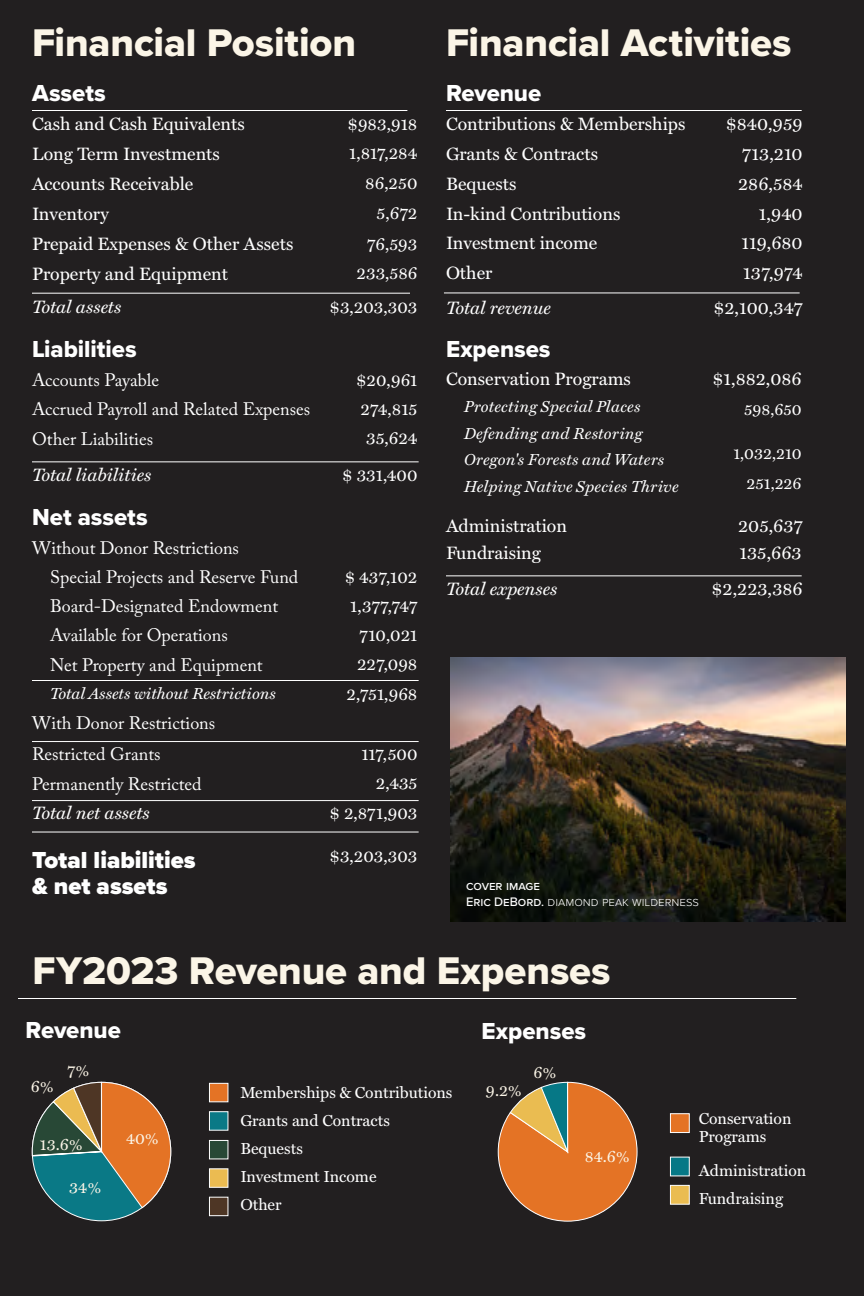
<style>
.page{position:relative;width:864px;height:1296px;background:#221f20}
.page>*{position:absolute;margin:0;border:0;box-sizing:border-box;transform-origin:0 0}
.t1{font:40px "Proxima Nova Extrabld";letter-spacing:-.005em;color:#fbf5e7}
.t2{font:24px "Proxima Nova Extrabld";color:#fff}
.t3{font:900 24px/26px "Proxima Nova";color:#fff}
.t4{font:18px "Miller Text";color:#fff}
.t5{font:18px/29.2px "Adobe Caslon Pro";color:#fff}
.t6{font:italic 18px "Miller Text";color:#fff}
.t7{font:17px "Miller Text";color:#fff}
.t8{font:16px/28.2px "Miller Text";color:#fff}
.t9{font:italic 16px/26.8px "Miller Text";letter-spacing:.015em;color:#fff}
.t10{font:16px "Miller Text";color:#fbf5e7}
.t11{font:500 12.8px/16px "Proxima Nova";color:#fff}
.s1{font-weight:300}
</style>
<div class="page">
<div style="left:209px;top:1083px;width:19px;height:19px;background:#e47325;border:1px solid #fff"></div>
<div style="left:209px;top:1111px;width:19px;height:19px;background:#0a7986;border:1px solid #fff"></div>
<div style="left:670px;top:1113px;width:20px;height:20px;background:#e47325;border:1px solid #fff"></div>
<div style="left:670px;top:1157px;width:20px;height:19px;background:#067886;border:1px solid #fff"></div>
<div style="left:670px;top:1185px;width:20px;height:19px;background:#eabc51;border:1px solid #fff"></div>
<hr style="left:18px;top:998px;width:778px;height:1px;background:#fff">
<hr style="left:444px;top:292px;width:356px;height:1px;background:#fff">
<hr style="left:446px;top:110px;width:356px;height:1px;background:#fff">
<hr style="left:446px;top:575px;width:356px;height:1px;background:#fff">
<div style="left:209px;top:1140px;width:19px;height:19px;background:#284836;border:1px solid #fff"></div>
<div style="left:209px;top:1169px;width:19px;height:19px;background:#ebbb51;border:1px solid #fff"></div>
<div style="left:209px;top:1197px;width:19px;height:19px;background:#4e3625;border:1px solid #fff"></div>
<hr style="left:32px;top:110px;width:375px;height:1px;background:#fff">
<hr style="left:32px;top:293px;width:378px;height:1px;background:#fff">
<hr style="left:32px;top:461px;width:387px;height:1px;background:#fff">
<hr style="left:32px;top:680px;width:387px;height:1px;background:#fff">
<hr style="left:32px;top:741px;width:387px;height:1px;background:#fff">
<hr style="left:32px;top:800px;width:387px;height:1px;background:#fff">
<hr style="left:32px;top:832px;width:387px;height:1px;background:#fff">
<svg style="left:498px;top:1082px;width:140px;height:140px"></svg>
<div style="left:32px;top:1082px;width:139px;height:139px;background:#0a7986;border-radius:50%"></div>
<svg style="left:32px;top:1082px;width:139px;height:126px"></svg>
<img style="left:450px;top:658px;width:396px;height:264px">
<h1 class="t1" style="left:32px;top:13px;width:326px">Financial Position</h1>
<h2 class="t2" style="left:32px;top:75px;width:75px">Assets</h2>
<p class="t4" style="left:32px;top:110px;width:214px">Cash and Cash Equivalents</p>
<p class="t7" style="left:348px;top:110px;width:71px">$983,918</p>
<p class="t4" style="left:32px;top:140px;width:189px">Long Term Investments</p>
<p class="t7" style="left:349px;top:140px;width:70px">1,817,284</p>
<p class="t4" style="left:32px;top:170px;width:163px">Accounts Receivable</p>
<p class="t7" style="left:365px;top:170px;width:54px">86,250</p>
<p class="t4" style="left:32px;top:199px;width:78px">Inventory</p>
<p class="t7" style="left:377px;top:200px;width:42px">5,672</p>
<p class="t4" style="left:32px;top:230px;width:263px">Prepaid Expenses &amp; Other Assets</p>
<p class="t7" style="left:367px;top:230px;width:52px">76,593</p>
<p class="t4" style="left:32px;top:260px;width:198px">Property and Equipment</p>
<p class="t7" style="left:357px;top:260px;width:62px">233,586</p>
<p class="t6" style="left:32px;top:292px;width:91px">Total assets</p>
<p class="t7" style="left:330px;top:294px;width:89px">$3,203,303</p>
<h2 class="t2" style="left:32px;top:331px;width:106px">Liabilities</h2>
<p class="t5" style="left:32px;top:365px;width:129px">Accounts Payable</p>
<p class="t7" style="left:356px;top:367px;width:63px">$20,961</p>
<p class="t5" style="left:32px;top:395px;width:280px">Accrued Payroll and Related Expenses</p>
<p class="t7" style="left:360px;top:396px;width:59px">274,815</p>
<p class="t5" style="left:32px;top:424px;width:123px">Other Liabilities</p>
<p class="t7" style="left:366px;top:425px;width:53px">35,624</p>
<p class="t6" style="left:32px;top:460px;width:121px">Total liabilities</p>
<p class="t7" style="left:342px;top:461px;width:77px">$ 331,400</p>
<h2 class="t2" style="left:32px;top:499px;width:117px">Net assets</h2>
<p class="t5" style="left:50px;top:533px;width:250px;text-indent:-18px">Without Donor Restrictions<br>Special Projects and Reserve Fund</p>
<p class="t7" style="left:345px;top:564px;width:74px">$ 437,102</p>
<p class="t5" style="left:50px;top:591px;width:230px">Board-Designated Endowment</p>
<p class="t7" style="left:350px;top:593px;width:69px">1,377,747</p>
<p class="t5" style="left:50px;top:621px;width:179px">Available for Operations</p>
<p class="t7" style="left:359px;top:622px;width:60px">710,021</p>
<p class="t5" style="left:50px;top:650px;width:214px">Net Property and Equipment</p>
<p class="t7" style="left:357px;top:651px;width:62px">227,098</p>
<p class="t9" style="left:50px;top:679px;width:227px">Total Assets without Restrictions</p>
<p class="t7" style="left:346px;top:680px;width:72px">2,751,968</p>
<p class="t5" style="left:32px;top:707px;width:185px;line-height:31.2px">With Donor Restrictions<br>Restricted Grants</p>
<p class="t7" style="left:361px;top:741px;width:58px">117,500</p>
<p class="t5" style="left:32px;top:769px;width:171px">Permanently Restricted</p>
<p class="t7" style="left:376px;top:770px;width:43px">2,435</p>
<p class="t6" style="left:32px;top:799px;width:119px">Total net assets</p>
<p class="t7" style="left:329px;top:799px;width:89px">$ 2,871,903</p>
<h2 class="t3" style="left:32px;top:847px;width:165px">Total liabilities &amp; net assets</h2>
<p class="t7" style="left:330px;top:843px;width:89px">$3,203,303</p>
<h1 class="t1" style="left:446px;top:13px;width:347px">Financial Activities</h1>
<h2 class="t2" style="left:446px;top:75px;width:97px">Revenue</h2>
<p class="t4" style="left:446px;top:110px;width:241px">Contributions &amp; Memberships</p>
<p class="t4" style="left:726px;top:110px;width:78px">$840,959</p>
<p class="t4" style="left:446px;top:140px;width:154px">Grants &amp; Contracts</p>
<p class="t4" style="left:742px;top:140px;width:62px">713,210</p>
<p class="t4" style="left:446px;top:170px;width:72px">Bequests</p>
<p class="t4" style="left:738px;top:170px;width:66px">286,584</p>
<p class="t4" style="left:446px;top:199px;width:176px">In-kind Contributions</p>
<p class="t4" style="left:759px;top:199px;width:45px">1,940</p>
<p class="t4" style="left:446px;top:229px;width:153px">Investment income</p>
<p class="t4" style="left:741px;top:229px;width:63px">119,680</p>
<p class="t4" style="left:446px;top:259px;width:48px">Other</p>
<p class="t4" style="left:743px;top:259px;width:61px">137,974</p>
<p class="t6" style="left:446px;top:294px;width:106px">Total revenue</p>
<p class="t4" style="left:713px;top:294px;width:91px">$2,100,347</p>
<h2 class="t2" style="left:446px;top:331px;width:106px">Expenses</h2>
<p class="t4" style="left:446px;top:365px;width:186px">Conservation Programs</p>
<p class="t9" style="left:464px;top:392px;width:216px">Protecting Special Places<br>Defending and Restoring<br>Oregon's Forests and Waters<br>Helping Native Species Thrive</p>
<p class="t4" style="left:713px;top:365px;width:91px">$1,882,086</p>
<p class="t8" style="left:744px;top:394px;width:59px">598,650</p>
<p class="t8" style="left:734px;top:438px;width:70px;line-height:29.6px;text-align:right">1,032,210<br>251,226</p>
<p class="t4" style="left:446px;top:512px;width:123px">Administration</p>
<p class="t4" style="left:738px;top:512px;width:66px">205,637</p>
<p class="t4" style="left:446px;top:539px;width:97px">Fundraising</p>
<p class="t4" style="left:740px;top:539px;width:64px">135,663</p>
<p class="t6" style="left:446px;top:575px;width:113px">Total expenses</p>
<p class="t4" style="left:712px;top:575px;width:93px">$2,223,386</p>
<p class="t11" style="left:466px;top:877px;width:234px">cover image<br>Eric DeBord. <span class="s1">diamond peak wilderness</span></p>
<h1 class="t1" style="left:32px;top:940px;width:580px">FY2023 Revenue and Expenses</h1>
<h2 class="t2" style="left:26px;top:1013px;width:97px">Revenue</h2>
<h2 class="t2" style="left:482px;top:1013px;width:106px">Expenses</h2>
<p class="t10" style="left:31px;top:1074px;width:25px">6%</p>
<p class="t10" style="left:67px;top:1058px;width:24px">7%</p>
<p class="t10" style="left:40px;top:1132px;width:44px">13.6%</p>
<p class="t10" style="left:69px;top:1175px;width:34px">34%</p>
<p class="t10" style="left:126px;top:1126px;width:34px">40%</p>
<p class="t8" style="left:240px;top:1077px;width:214px">Memberships &amp; Contributions<br>Grants and Contracts<br>Bequests<br>Investment Income<br>Other</p>
<p class="t10" style="left:486px;top:1078px;width:38px">9.2%</p>
<p class="t10" style="left:534px;top:1060px;width:25px">6%</p>
<p class="t10" style="left:585px;top:1144px;width:47px">84.6%</p>
<p class="t8" style="left:699px;top:1108px;width:94px;line-height:18px">Conservation<br>Programs</p>
<p class="t8" style="left:699px;top:1155px;width:109px">Administration<br>Fundraising</p>
</div>
